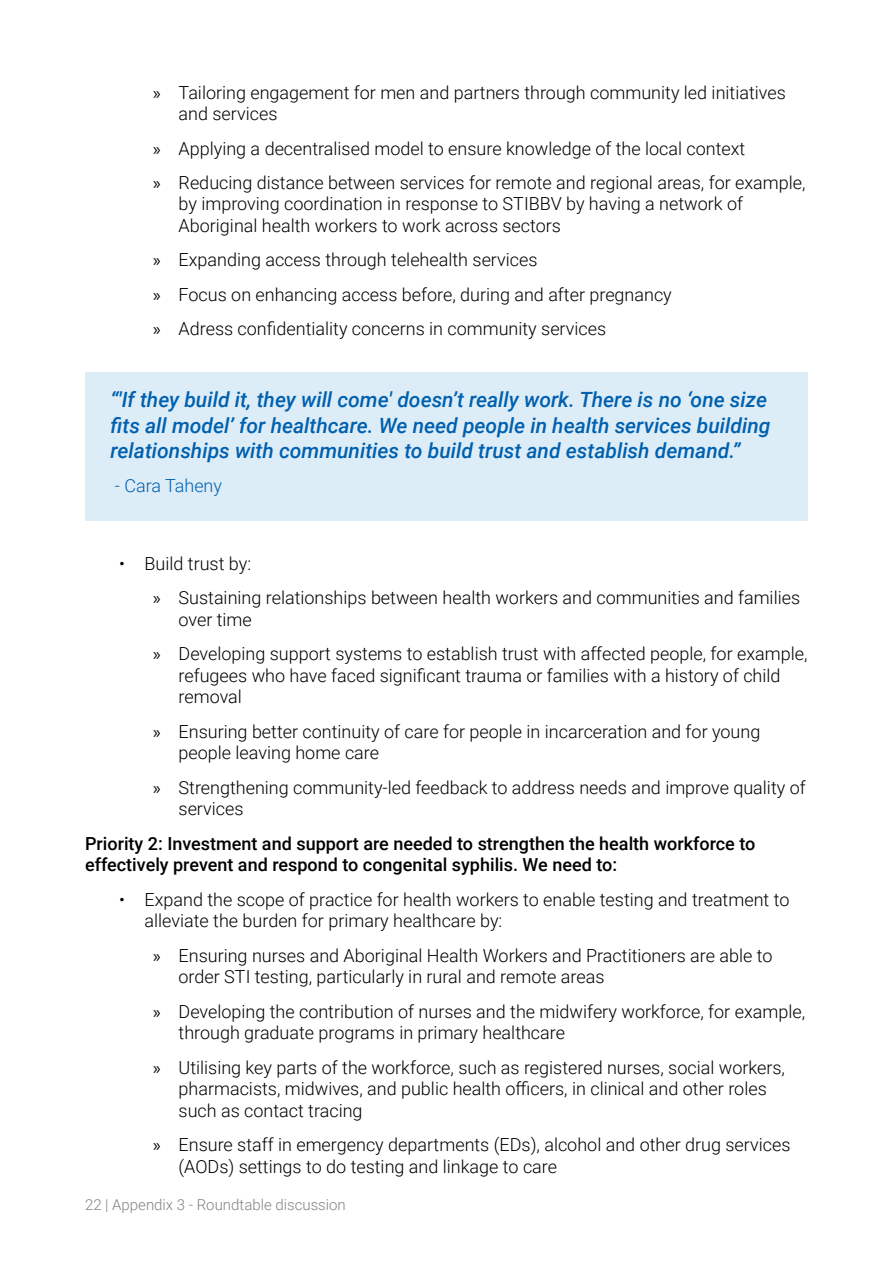
<style>
.page{position:relative;width:893px;height:1263px;background:#fff}
.page>*{position:absolute;margin:0;border:0;box-sizing:border-box;transform-origin:0 0}
.t1{font:italic 500 21px/25.2px "Roboto";color:#0060ae}
.t2{font:300 18px/21.6px "Roboto";color:#000}
.t3{font:500 18px/21.6px "Roboto";color:#000}
.t4{font:300 18px "Roboto";color:#0060ae}
.t5{font:300 15px "Roboto";color:#808285}
.s1{font-family:"Myriad Pro";font-weight:400}
</style>
<div class="page">
<div style="left:85px;top:372px;width:723px;height:148px;background:#ddedf8"></div>
<p class="t2" style="left:179px;top:81px;width:609px;text-indent:-26px"><span class="s1">»</span> Tailoring engagement for men and partners through community led initiatives and services</p>
<p class="t2" style="left:153px;top:130px;width:654px;line-height:34.3px"><span class="s1">»</span> Applying a decentralised model to ensure knowledge of the local context<br><span class="s1">»</span> Reducing distance between services for remote and regional areas, for example,</p>
<p class="t2" style="left:179px;top:193px;width:566px">by improving coordination in response to STIBBV by having a network of<br>Aboriginal health workers to work across sectors</p>
<p class="t2" style="left:153px;top:242px;width:520px;line-height:34.3px"><span class="s1">»</span> Expanding access through telehealth services<br><span class="s1">»</span> Focus on enhancing access before, during and after pregnancy <span class="s1">»</span> Adress confidentiality concerns in community services</p>
<p class="t1" style="left:111px;top:387px;width:661px">“'If they build it, they will come' doesn’t really work. There is no ‘one size fits all model’ for healthcare. We need people in health services building relationships with communities to build trust and establish demand.”</p>
<p class="t4" style="left:115px;top:473px;width:109px">- Cara Taheny</p>
<p class="t2" style="left:153px;top:546px;width:649px;line-height:34.3px;text-indent:-34px">• Build trust by:<br><span class="s1">»</span> Sustaining relationships between health workers and communities and families</p>
<p class="t2" style="left:153px;top:601px;width:656px;line-height:34.3px;text-indent:26px">over time<br><span class="s1">»</span> Developing support systems to establish trust with affected people, for example,</p>
<p class="t2" style="left:179px;top:664px;width:603px">refugees who have faced significant trauma or families with a history of child removal</p>
<p class="t2" style="left:179px;top:720px;width:583px;text-indent:-26px"><span class="s1">»</span> Ensuring better continuity of care for people in incarceration and for young people leaving home care</p>
<p class="t2" style="left:179px;top:776px;width:629px;text-indent:-26px"><span class="s1">»</span> Strengthening community-led feedback to address needs and improve quality of services</p>
<p class="t3" style="left:85px;top:832px;width:672px">Priority 2: Investment and support are needed to strengthen the health workforce to effectively prevent and respond to congenital syphilis. We need to:</p>
<p class="t2" style="left:145px;top:888px;width:646px;text-indent:-26px">• Expand the scope of practice for health workers to enable testing and treatment to alleviate the burden for primary healthcare by:</p>
<p class="t2" style="left:179px;top:944px;width:595px;text-indent:-26px"><span class="s1">»</span> Ensuring nurses and Aboriginal Health Workers and Practitioners are able to order STI testing, particularly in rural and remote areas</p>
<p class="t2" style="left:179px;top:1000px;width:628px;text-indent:-26px"><span class="s1">»</span> Developing the contribution of nurses and the midwifery workforce, for example, through graduate programs in primary healthcare</p>
<p class="t2" style="left:179px;top:1056px;width:608px;text-indent:-26px"><span class="s1">»</span> Utilising key parts of the workforce, such as registered nurses, social workers, pharmacists, midwives, and public health officers, in clinical and other roles such as contact tracing</p>
<p class="t2" style="left:179px;top:1133px;width:613px;text-indent:-26px"><span class="s1">»</span> Ensure staff in emergency departments (EDs), alcohol and other drug services (AODs) settings to do testing and linkage to care</p>
<p class="t5" style="left:85px;top:1194px;width:262px">22 | Appendix 3 - Roundtable discussion</p>
</div>
